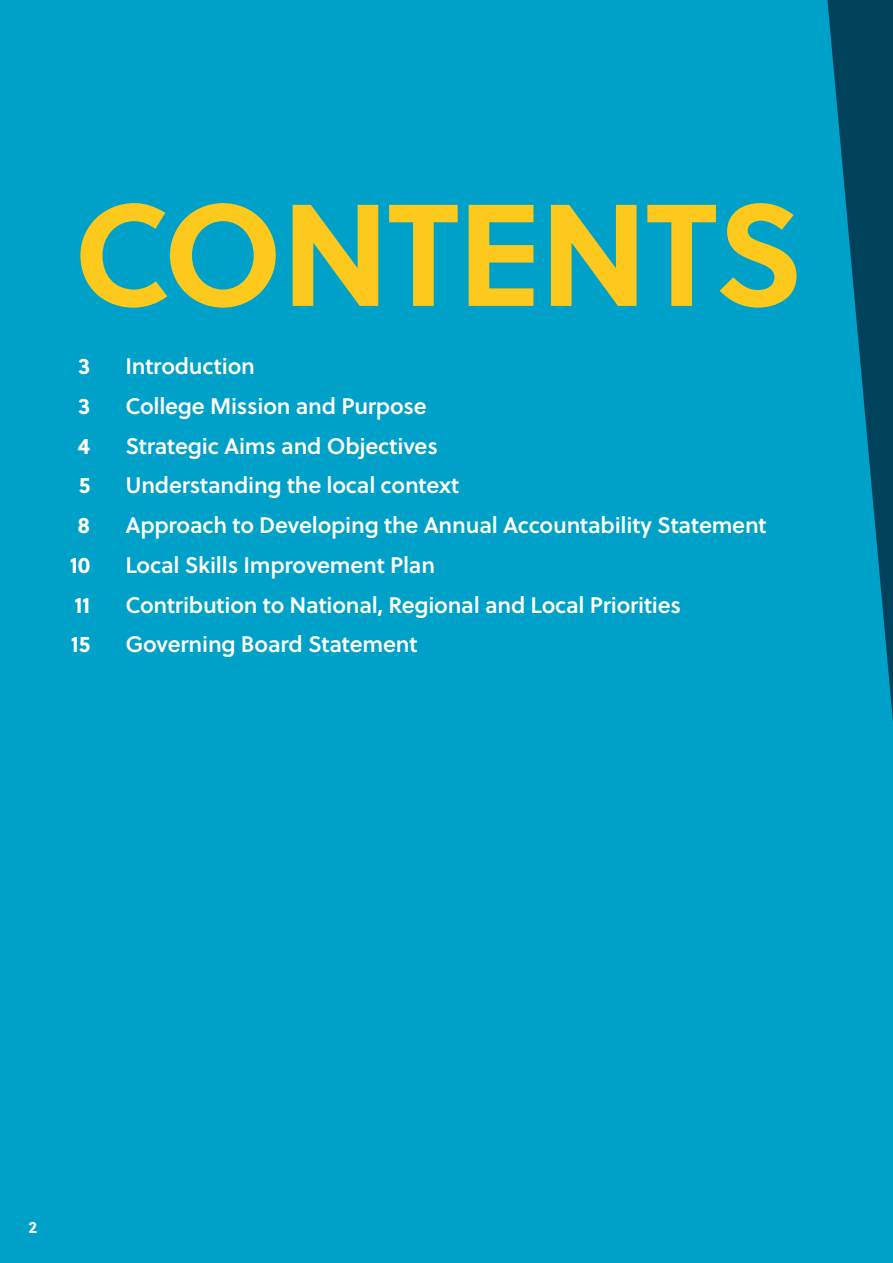
<style>
.page{position:relative;width:893px;height:1263px;background:#00a1c8}
.page>*{position:absolute;margin:0;border:0;box-sizing:border-box;transform-origin:0 0}
.t1{font:700 144.3px "Soleil";letter-spacing:-.01em;color:#fec91d}
.t2{font:22.5px/39.8px "Soleil Sb";letter-spacing:-.01em;color:#fff}
.t3{font:700 22.5px/39.8px "Soleil";color:#fff;text-align:center}
.t4{font:700 16.5px "Soleil";color:#fff}
</style>
<div class="page">
<h1 class="t1" style="left:73px;top:143px;width:730px">CONTENTS</h1>
<p class="t3" style="left:70px;top:345px;width:22px">3<br>3<br>4<br>5<br>8<br>10<br>11<br>15</p>
<p class="t2" style="left:125px;top:345px;width:643px">Introduction<br>College Mission and Purpose<br>Strategic Aims and Objectives<br>Understanding the local context<br>Approach to Developing the Annual Accountability Statement Local Skills Improvement Plan<br>Contribution to National, Regional and Local Priorities Governing Board Statement</p>
<p class="t4" style="left:28px;top:1214px;width:10px">2</p>
</div>
